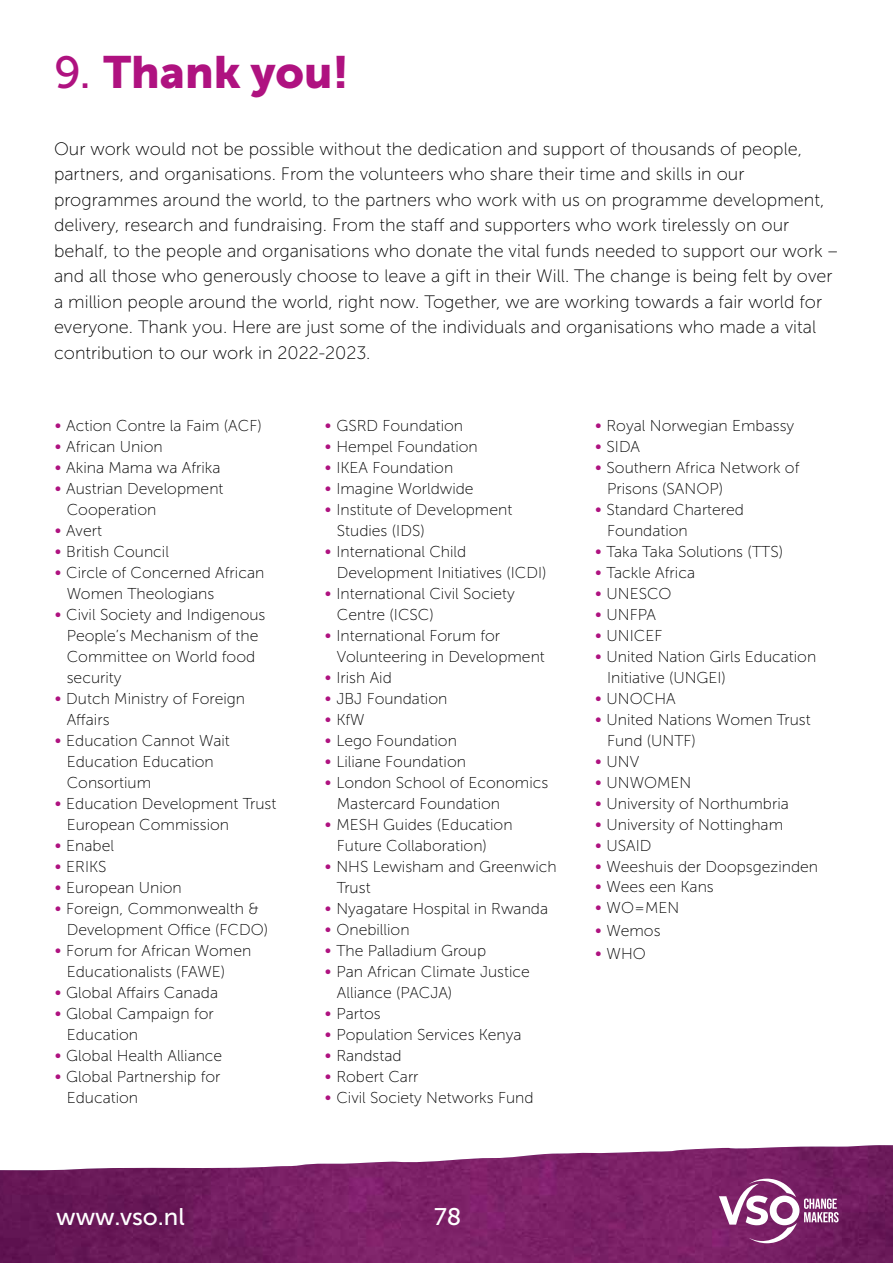
<style>
.page{position:relative;width:893px;height:1263px;background:#fff}
.page>*{position:absolute;margin:0;border:0;box-sizing:border-box;transform-origin:0 0}
.t1{font:45px "Museo Sans 900";color:#af1280}
.t2{font:24px "Museo Sans 500";color:#fff}
.t3{font:18px/25.5px "Museo Sans 100";color:#000}
.t4{font:15.75px/21px "Museo Sans 100";color:#000}
.s1{font-family:"Museo Sans 500"}
.s2{font-family:"Poppins";color:#af1280}
</style>
<div class="page">
<img style="left:0;top:1145px;width:893px;height:118px">
<svg style="left:719px;top:1178px;width:120px;height:65px"></svg>
<h1 class="t1" style="left:54px;top:46px;width:297px"><span class="s1">9.</span> Thank you!</h1>
<p class="t3" style="left:54px;top:136px;width:785px">Our work would not be possible without the dedication and support of thousands of people, partners, and organisations. From the volunteers who share their time and skills in our programmes around the world, to the partners who work with us on programme development, delivery, research and fundraising. From the staff and supporters who work tirelessly on our behalf, to the people and organisations who donate the vital funds needed to support our work – and all those who generously choose to leave a gift in their Will. The change is being felt by over a million people around the world, right now. Together, we are working towards a fair world for everyone. Thank you. Here are just some of the individuals and organisations who made a vital contribution to our work in 2022-2023.</p>
<p class="t4" style="left:54px;top:415px;width:209px"><span class="s2">•</span> Action Contre la Faim (ACF)</p>
<p class="t4" style="left:54px;top:436px;width:110px"><span class="s2">•</span> African Union</p>
<p class="t4" style="left:54px;top:457px;width:168px"><span class="s2">•</span> Akina Mama wa Afrika</p>
<p class="t4" style="left:67px;top:478px;width:158px;text-indent:-13px"><span class="s2">•</span> Austrian Development<br>Cooperation</p>
<p class="t4" style="left:54px;top:520px;width:50px"><span class="s2">•</span> Avert</p>
<p class="t4" style="left:54px;top:541px;width:117px"><span class="s2">•</span> British Council</p>
<p class="t4" style="left:67px;top:562px;width:199px;text-indent:-13px"><span class="s2">•</span> Circle of Concerned African<br>Women Theologians</p>
<p class="t4" style="left:67px;top:604px;width:200px;text-indent:-13px"><span class="s2">•</span> Civil Society and Indigenous<br>People’s Mechanism of the<br>Committee on World food security</p>
<p class="t4" style="left:67px;top:688px;width:180px;text-indent:-13px"><span class="s2">•</span> Dutch Ministry of Foreign<br>Affairs</p>
<p class="t4" style="left:67px;top:730px;width:165px;text-indent:-13px"><span class="s2">•</span> Education Cannot Wait<br>Education Education<br>Consortium</p>
<p class="t4" style="left:67px;top:793px;width:211px;text-indent:-13px"><span class="s2">•</span> Education Development Trust<br>European Commission</p>
<p class="t4" style="left:54px;top:835px;width:62px"><span class="s2">•</span> Enabel</p>
<p class="t4" style="left:54px;top:856px;width:54px"><span class="s2">•</span> ERIKS</p>
<p class="t4" style="left:54px;top:877px;width:129px"><span class="s2">•</span> European Union</p>
<p class="t4" style="left:67px;top:898px;width:203px;text-indent:-13px"><span class="s2">•</span> Foreign, Commonwealth &amp;<br>Development Office (FCDO)</p>
<p class="t4" style="left:67px;top:940px;width:186px;text-indent:-13px"><span class="s2">•</span> Forum for African Women<br>Educationalists (FAWE)</p>
<p class="t4" style="left:54px;top:982px;width:166px"><span class="s2">•</span> Global Affairs Canada</p>
<p class="t4" style="left:67px;top:1003px;width:149px;text-indent:-13px"><span class="s2">•</span> Global Campaign for<br>Education</p>
<p class="t4" style="left:54px;top:1045px;width:170px"><span class="s2">•</span> Global Health Alliance</p>
<p class="t4" style="left:67px;top:1066px;width:155px;text-indent:-13px"><span class="s2">•</span> Global Partnership for<br>Education</p>
<p class="t4" style="left:324px;top:415px;width:141px"><span class="s2">•</span> GSRD Foundation</p>
<p class="t4" style="left:324px;top:436px;width:155px"><span class="s2">•</span> Hempel Foundation</p>
<p class="t4" style="left:324px;top:457px;width:131px"><span class="s2">•</span> IKEA Foundation</p>
<p class="t4" style="left:324px;top:478px;width:151px"><span class="s2">•</span> Imagine Worldwide</p>
<p class="t4" style="left:337px;top:499px;width:177px;text-indent:-13px"><span class="s2">•</span> Institute of Development<br>Studies (IDS)</p>
<p class="t4" style="left:337px;top:541px;width:211px;text-indent:-13px"><span class="s2">•</span> International Child<br>Development Initiatives (ICDI)</p>
<p class="t4" style="left:337px;top:583px;width:179px;text-indent:-13px"><span class="s2">•</span> International Civil Society<br>Centre (ICSC)</p>
<p class="t4" style="left:337px;top:625px;width:209px;text-indent:-13px"><span class="s2">•</span> International Forum for<br>Volunteering in Development</p>
<p class="t4" style="left:324px;top:667px;width:69px"><span class="s2">•</span> Irish Aid</p>
<p class="t4" style="left:324px;top:688px;width:125px"><span class="s2">•</span> JBJ Foundation</p>
<p class="t4" style="left:324px;top:709px;width:42px"><span class="s2">•</span> KfW</p>
<p class="t4" style="left:324px;top:730px;width:134px"><span class="s2">•</span> Lego Foundation</p>
<p class="t4" style="left:324px;top:751px;width:143px"><span class="s2">•</span> Liliane Foundation</p>
<p class="t4" style="left:337px;top:772px;width:213px;text-indent:-13px"><span class="s2">•</span> London School of Economics<br>Mastercard Foundation</p>
<p class="t4" style="left:337px;top:814px;width:177px;text-indent:-13px"><span class="s2">•</span> MESH Guides (Education<br>Future Collaboration)</p>
<p class="t4" style="left:337px;top:856px;width:221px;text-indent:-13px"><span class="s2">•</span> NHS Lewisham and Greenwich<br>Trust</p>
<p class="t4" style="left:324px;top:898px;width:225px"><span class="s2">•</span> Nyagatare Hospital in Rwanda</p>
<p class="t4" style="left:324px;top:919px;width:87px"><span class="s2">•</span> Onebillion</p>
<p class="t4" style="left:324px;top:940px;width:164px"><span class="s2">•</span> The Palladium Group</p>
<p class="t4" style="left:337px;top:961px;width:194px;text-indent:-13px"><span class="s2">•</span> Pan African Climate Justice<br>Alliance (PACJA)</p>
<p class="t4" style="left:324px;top:1003px;width:58px"><span class="s2">•</span> Partos</p>
<p class="t4" style="left:324px;top:1024px;width:199px"><span class="s2">•</span> Population Services Kenya</p>
<p class="t4" style="left:324px;top:1045px;width:79px"><span class="s2">•</span> Randstad</p>
<p class="t4" style="left:324px;top:1066px;width:96px"><span class="s2">•</span> Robert Carr</p>
<p class="t4" style="left:324px;top:1087px;width:211px"><span class="s2">•</span> Civil Society Networks Fund</p>
<p class="t4" style="left:594px;top:415px;width:201px"><span class="s2">•</span> Royal Norwegian Embassy</p>
<p class="t4" style="left:594px;top:436px;width:47px"><span class="s2">•</span> SIDA</p>
<p class="t4" style="left:607px;top:457px;width:194px;text-indent:-13px"><span class="s2">•</span> Southern Africa Network of<br>Prisons (SANOP)</p>
<p class="t4" style="left:607px;top:499px;width:138px;text-indent:-13px"><span class="s2">•</span> Standard Chartered<br>Foundation</p>
<p class="t4" style="left:594px;top:541px;width:190px"><span class="s2">•</span> Taka Taka Solutions (TTS)</p>
<p class="t4" style="left:594px;top:562px;width:102px"><span class="s2">•</span> Tackle Africa</p>
<p class="t4" style="left:594px;top:583px;width:79px"><span class="s2">•</span> UNESCO</p>
<p class="t4" style="left:594px;top:604px;width:63px"><span class="s2">•</span> UNFPA</p>
<p class="t4" style="left:594px;top:625px;width:70px"><span class="s2">•</span> UNICEF</p>
<p class="t4" style="left:607px;top:646px;width:211px;text-indent:-13px"><span class="s2">•</span> United Nation Girls Education<br>Initiative (UNGEI)</p>
<p class="t4" style="left:594px;top:688px;width:83px"><span class="s2">•</span> UNOCHA</p>
<p class="t4" style="left:607px;top:709px;width:205px;text-indent:-13px"><span class="s2">•</span> United Nations Women Trust<br>Fund (UNTF)</p>
<p class="t4" style="left:594px;top:751px;width:46px"><span class="s2">•</span> UNV</p>
<p class="t4" style="left:594px;top:772px;width:99px"><span class="s2">•</span> UNWOMEN</p>
<p class="t4" style="left:594px;top:793px;width:196px"><span class="s2">•</span> University of Northumbria</p>
<p class="t4" style="left:594px;top:814px;width:190px"><span class="s2">•</span> University of Nottingham</p>
<p class="t4" style="left:594px;top:835px;width:59px"><span class="s2">•</span> USAID</p>
<p class="t4" style="left:594px;top:856px;width:225px"><span class="s2">•</span> Weeshuis der Doopsgezinden</p>
<p class="t4" style="left:594px;top:877px;width:121px"><span class="s2">•</span> Wees een Kans</p>
<p class="t4" style="left:594px;top:898px;width:87px"><span class="s2">•</span> WO=MEN</p>
<p class="t4" style="left:594px;top:920px;width:68px"><span class="s2">•</span> Wemos</p>
<p class="t4" style="left:594px;top:943px;width:53px"><span class="s2">•</span> WHO</p>
<h2 class="t2" style="left:56px;top:1203px;width:130px">www.vso.nl</h2>
<h2 class="t2" style="left:434px;top:1203px;width:29px">78</h2>
</div>
